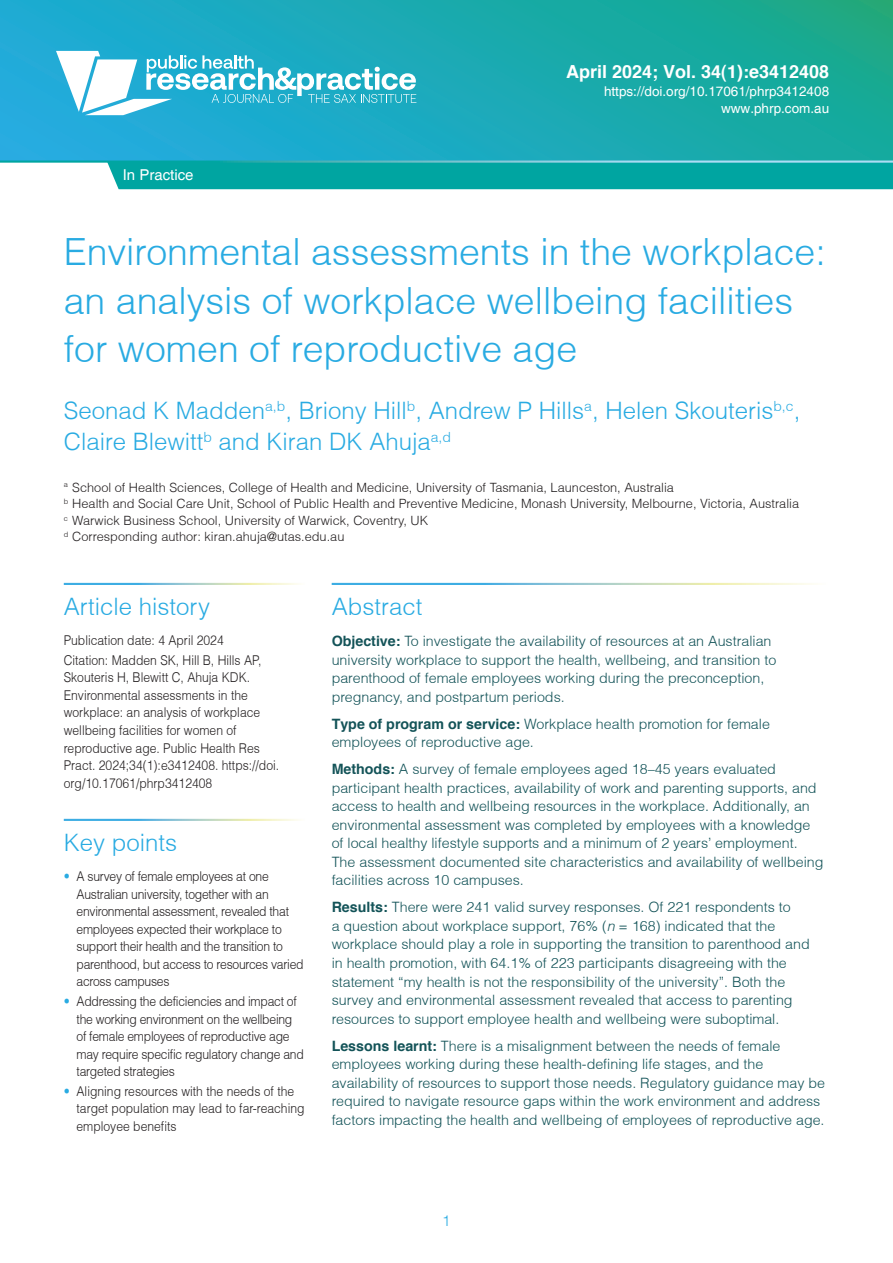
<style>
.page{position:relative;width:893px;height:1263px;background:#fff}
.page>*{position:absolute;margin:0;border:0;box-sizing:border-box;transform-origin:0 0}
.Heading_1{font:300 37.5px/48.8px "Helvetica";color:#29abe2}
.Author{font:300 24px/31.2px "Helvetica";color:#29abe2}
.Abstract{font:300 24px "Helvetica";color:#29abe2}
.FirstPageHeader{font:700 18px "Helvetica";color:#fff}
.ArticleType{font:15px "Helvetica";color:#fff}
.t1{font:300 15px "Helvetica";color:#29abe2}
.AbstractText{font:300 14.25px/18.6px "Helvetica";color:#135358}
.SidebarText{font:300 13.5px/17.5px "Helvetica";letter-spacing:-.02em;color:#231f20;scale:.9 1}
.SidebarText-2{font:300 13.5px/17.5px "Helvetica";color:#231f20;scale:.9 1}
.FirstPageHeader-2{font:13.5px "Helvetica";color:#fff}
.Affiliation{font:300 12.75px "Helvetica";color:#231f20}
.s1{color:#29abe2}
.s2{font-weight:700}
.s3{font-style:italic}
</style>
<div class="page">
<div style="left:107px;top:163px;width:786px;height:26px;background:#00a5a1"></div>
<svg style="left:0;top:0;width:893px;height:161px;background:#1baab3"></svg>
<svg style="left:56px;top:51px;width:360px;height:64px"></svg>
<p class="ArticleType" style="left:123px;top:166px;width:72px">In Practice</p>
<p class="FirstPageHeader" style="left:566px;top:60px;width:265px">April 2024; Vol. 34(1):e3412408</p>
<p class="FirstPageHeader-2" style="left:604px;top:83px;width:227px">https://doi.org/10.17061/phrp3412408</p>
<p class="FirstPageHeader-2" style="left:721px;top:101px;width:110px">www.phrp.com.au</p>
<h1 class="Heading_1" style="left:64px;top:227px;width:764px">Environmental assessments in the workplace: an analysis of workplace wellbeing facilities for women of reproductive age</h1>
<p class="Author" style="left:64px;top:395px;width:738px">Seonad K Madden<sup>a,b</sup>, Briony Hill<sup>b</sup>, Andrew P Hills<sup>a</sup>, Helen Skouteris<sup>b,c</sup>,<br>Claire Blewitt<sup>b</sup> and Kiran DK Ahuja<sup>a,d</sup></p>
<p class="Affiliation" style="left:64px;top:479px;width:612px"><sup>a</sup> School of Health Sciences, College of Health and Medicine, University of Tasmania, Launceston, Australia</p>
<p class="Affiliation" style="left:64px;top:496px;width:737px"><sup>b</sup> Health and Social Care Unit, School of Public Health and Preventive Medicine, Monash University, Melbourne, Victoria, Australia</p>
<p class="Affiliation" style="left:64px;top:512px;width:366px"><sup>c</sup> Warwick Business School, University of Warwick, Coventry, UK</p>
<p class="Affiliation" style="left:64px;top:529px;width:282px"><sup>d</sup> Corresponding author: kiran.ahuja@utas.edu.au</p>
<p class="Abstract" style="left:64px;top:591px;width:148px">Article history</p>
<p class="SidebarText-2" style="left:64px;top:631px;width:179px">Publication date: 4 April 2024</p>
<p class="SidebarText-2" style="left:64px;top:651px;width:241px">Citation: Madden SK, Hill B, Hills AP, Skouteris H, Blewitt C, Ahuja KDK.<br>Environmental assessments in the workplace: an analysis of workplace wellbeing facilities for women of reproductive age. Public Health Res Pract. 2024;34(1):e3412408. https://doi. org/10.17061/phrp3412408</p>
<p class="Abstract" style="left:64px;top:827px;width:115px">Key points</p>
<p class="SidebarText" style="left:77px;top:867px;width:254px;text-indent:-13px"><span class="s1">•</span> A survey of female employees at one Australian university, together with an environmental assessment, revealed that employees expected their workplace to support their health and the transition to parenthood, but access to resources varied across campuses</p>
<p class="SidebarText" style="left:77px;top:992px;width:254px;text-indent:-13px"><span class="s1">•</span> Addressing the deficiencies and impact of the working environment on the wellbeing of female employees of reproductive age may require specific regulatory change and targeted strategies</p>
<p class="SidebarText-2" style="left:77px;top:1082px;width:255px;text-indent:-13px"><span class="s1">•</span> Aligning resources with the needs of the target population may lead to far-reaching employee benefits</p>
<p class="Abstract" style="left:332px;top:591px;width:92px">Abstract</p>
<p class="AbstractText" style="left:332px;top:632px;width:446px"><span class="s2">Objective:</span> To investigate the availability of resources at an Australian university workplace to support the health, wellbeing, and transition to parenthood of female employees working during the preconception, pregnancy, and postpartum periods.</p>
<p class="AbstractText" style="left:332px;top:714px;width:440px"><span class="s2">Type of program or service:</span> Workplace health promotion for female employees of reproductive age.</p>
<p class="AbstractText" style="left:332px;top:760px;width:493px"><span class="s2">Methods:</span> A survey of female employees aged 18–45 years evaluated participant health practices, availability of work and parenting supports, and access to health and wellbeing resources in the workplace. Additionally, an environmental assessment was completed by employees with a knowledge of local healthy lifestyle supports and a minimum of 2 years’ employment.<br>The assessment documented site characteristics and availability of wellbeing facilities across 10 campuses.</p>
<p class="AbstractText" style="left:332px;top:898px;width:480px"><span class="s2">Results:</span> There were 241 valid survey responses. Of 221 respondents to<br>a question about workplace support, 76% (<span class="s3">n</span>= 168) indicated that the workplace should play a role in supporting the transition to parenthood and in health promotion, with 64.1% of 223 participants disagreeing with the statement “my health is not the responsibility of the university”. Both the survey and environmental assessment revealed that access to parenting resources to support employee health and wellbeing were suboptimal.</p>
<p class="AbstractText" style="left:332px;top:1036px;width:495px"><span class="s2">Lessons learnt:</span> There is a misalignment between the needs of female employees working during these health-defining life stages, and the availability of resources to support those needs. Regulatory guidance may be required to navigate resource gaps within the work environment and address factors impacting the health and wellbeing of employees of reproductive age.</p>
<p class="t1" style="left:442px;top:1211px;width:10px">1</p>
</div>
